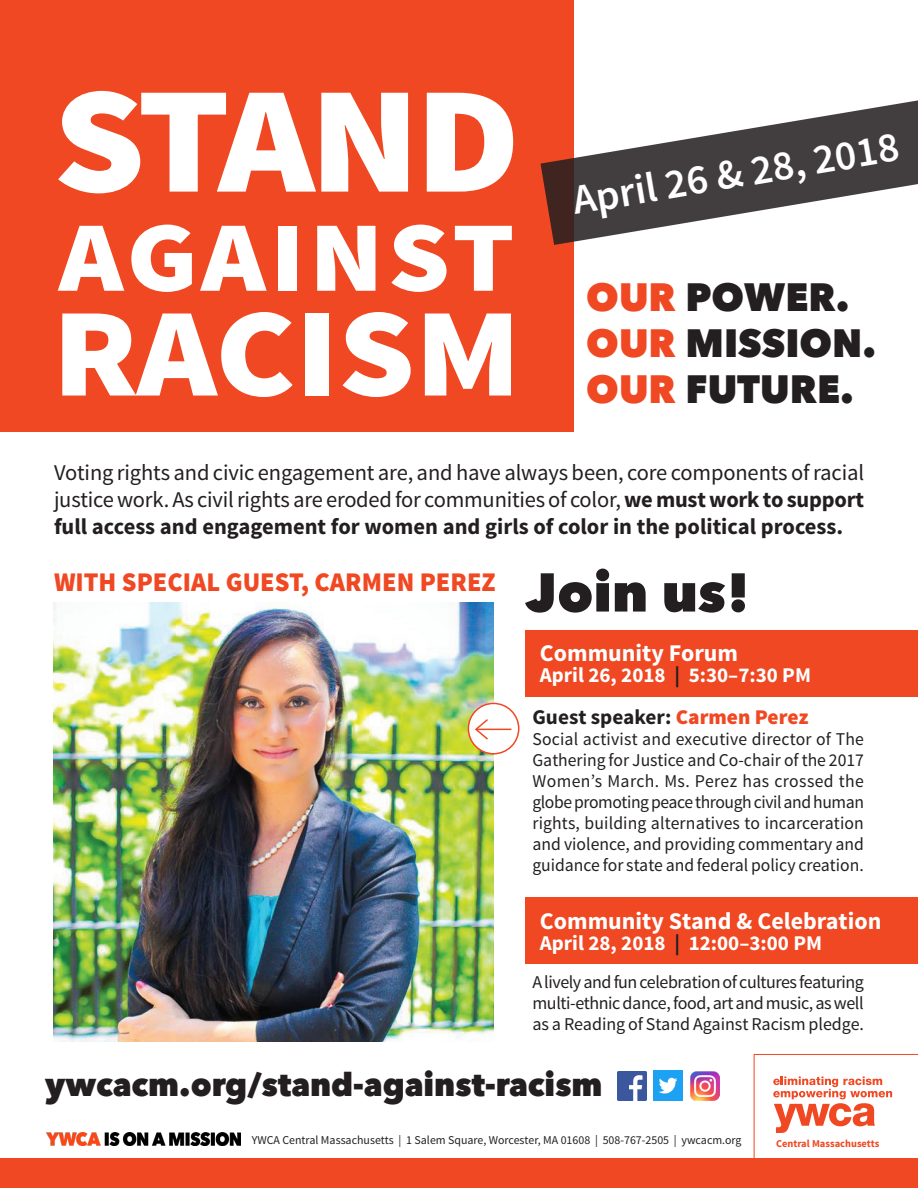
<style>
.page{position:relative;width:918px;height:1188px;background:#fff}
.page>*{position:absolute;margin:0;border:0;box-sizing:border-box;transform-origin:0 0}
.t1{font:900 152.1px "Source Sans Pro";letter-spacing:-.04em;color:#fff;scale:1.08 1}
.t2{font:900 126.15px "Source Sans Pro";color:#fff;scale:1.08 1}
.t3{font:900 99.9px "Source Sans Pro";letter-spacing:.035em;color:#fff;scale:1.1 1}
.t4{font:800 54px "Avenir Next LT Pro";color:#231f20}
.t5{font:600 42px "Source Sans Pro";color:#fff}
.t6{font:800 39.45px "Avenir Next LT Pro";color:#231f20}
.t7{font:800 32.4px "Avenir Next LT Pro";color:#231f20}
.t8{font:900 27px "Source Sans Pro";color:#f04822}
.t9{font:700 24px "Source Sans Pro";color:#fff}
.t10{font:22.5px/27px "Source Sans Pro";letter-spacing:-.01em;color:#231f20;text-align:justify}
.t11{font:700 21px "Source Sans Pro";color:#fff}
.t12{font:700 21px "Source Sans Pro";color:#231f20}
.t13{font:18px/21px "Source Sans Pro";color:#231f20;text-align:justify}
.t14{font:12px "Source Sans Pro";color:#231f20}
.t15{font:700 10.5px "Source Sans Pro";color:#f04923}
.s1{color:#f04822}
.s2{font-weight:700}
.s3{color:#231f20}
.s4{font-weight:900;color:#f04822}
</style>
<div class="page">
<div style="left:0;top:1159px;width:918px;height:29px;background:#f04822"></div>
<div style="left:526px;top:630px;width:392px;height:67px;background:#f04822"></div>
<div style="left:0;top:0;width:573px;height:432px;background:#f04822"></div>
<img style="left:47px;top:1133px;width:193px;height:13px">
<img style="left:54px;top:602px;width:440px;height:440px">
<svg style="left:541px;top:92px;width:377px;height:153px;fill:#423e3f"></svg>
<div style="left:468px;top:703px;width:51px;height:51px;background:#fff;border-radius:50%"></div>
<div style="left:468px;top:703px;width:51px;height:52px;border:2px solid #f04822;border-radius:50%"></div>
<hr style="left:477px;top:729px;width:34px;height:1px;background:#f04822">
<svg style="left:475px;top:719px;width:15px;height:21px"></svg>
<div style="left:526px;top:897px;width:392px;height:67px;background:#f04822"></div>
<svg style="left:754px;top:1054px;width:164px;height:105px"></svg>
<img style="left:618px;top:1071px;width:29px;height:29px">
<img style="left:654px;top:1071px;width:29px;height:29px">
<img style="left:690px;top:1071px;width:29px;height:29px">
<p class="t1" style="left:53px;top:42px;width:434px">STAND</p>
<p class="t3" style="left:59px;top:192px;width:416px">AGAINST</p>
<p class="t2" style="left:53px;top:271px;width:435px">RACISM</p>
<p class="t5" style="left:569px;top:173px;width:332px;rotate:-9deg">April 26 &amp; 28, 2018</p>
<p class="t6" style="left:586px;top:273px;width:265px"><span class="s1">OUR</span> POWER.</p>
<p class="t6" style="left:586px;top:319px;width:292px"><span class="s1">OUR</span> MISSION.</p>
<p class="t6" style="left:586px;top:364px;width:269px"><span class="s1">OUR</span> FUTURE.</p>
<p class="t10" style="left:54px;top:460px;width:812px">Voting rights and civic engagement are, and have always been, core components of racial justice work. As civil rights are eroded for communities of color, <span class="s2">we must work to support full access and engagement for women and girls of color in the political process.</span></p>
<p class="t8" style="left:54px;top:564px;width:443px">WITH SPECIAL GUEST, CARMEN PEREZ</p>
<p class="t4" style="left:526px;top:559px;width:226px">Join us!</p>
<p class="t9" style="left:540px;top:638px;width:200px">Community Forum</p>
<p class="t11" style="left:540px;top:662px;width:273px">April 26, 2018 <span class="s3">|</span> 5:30–7:30 PM</p>
<p class="t12" style="left:532px;top:704px;width:278px">Guest speaker: <span class="s4">Carmen Perez</span></p>
<p class="t13" style="left:532px;top:729px;width:333px">Social activist and executive director of The Gathering for Justice and Co-chair of the 2017<br>Women’s March. Ms. Perez has crossed the globe promoting peace through civil and human rights, building alternatives to incarceration and violence, and providing commentary and guidance for state and federal policy creation.</p>
<p class="t9" style="left:540px;top:906px;width:343px">Community Stand &amp; Celebration</p>
<p class="t11" style="left:540px;top:929px;width:284px">April 28, 2018 <span class="s3">|</span> 12:00–3:00 PM</p>
<p class="t13" style="left:532px;top:972px;width:333px">A lively and fun celebration of cultures featuring multi-ethnic dance, food, art and music, as well as a Reading of Stand Against Racism pledge.</p>
<p class="t7" style="left:45px;top:1065px;width:559px">ywcacm.org/stand-against-racism</p>
<p class="t14" style="left:252px;top:1133px;width:491px">YWCA Central Massachusetts | 1 Salem Square, Worcester, MA 01608 | 508-767-2505 | ywcacm.org</p>
<p class="t15" style="left:776px;top:1136px;width:105px">Central Massachusetts</p>
</div>
